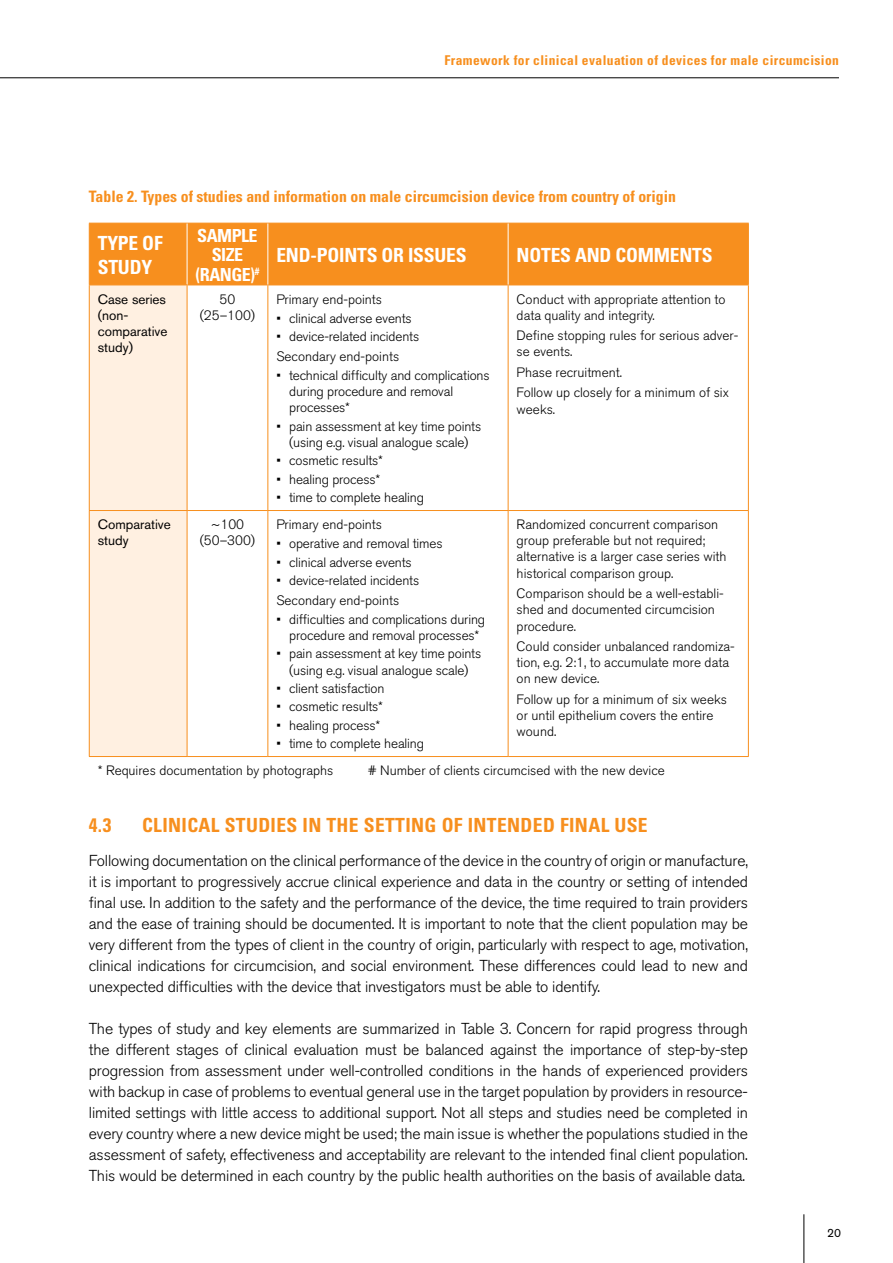
<style>
.page{position:relative;width:893px;height:1263px;background:#fff}
.page>*{position:absolute;margin:0;border:0;box-sizing:border-box;transform-origin:0 0}
.t1{font:700 condensed 19.5px "Univers";letter-spacing:.02em;color:#f78f1e}
.t2{font:700 condensed 19.5px/23.4px "Univers";letter-spacing:-.01em;color:#fff}
.t3{font:700 condensed 18px/19.5px "Univers";letter-spacing:-.03em;color:#fff;text-align:center}
.t4{font:300 15.75px/21px "Akzidenz Grotesk BQ";letter-spacing:-.01em;color:#000;text-align:justify}
.t5{font:700 condensed 15.75px "Univers";color:#f78f1e}
.t6{font:300 13.5px/16.2px "Akzidenz Grotesk BQ";color:#000}
.t7{font:700 condensed 13.5px "Univers";letter-spacing:.03em;color:#f78f1e}
.t8{font:13.5px/16.2px "Akzidenz Grotesk BQ";color:#000}
.t9{font:12px "Akzidenz Grotesk BQ";color:#000}
</style>
<div class="page">
<hr style="left:803px;top:1214px;width:1px;height:49px;background:#000">
<hr style="left:0;top:78px;width:839px;height:1px;background:#000">
<div style="left:90px;top:224px;width:658px;height:61px;background:#f78f1e"></div>
<div style="left:90px;top:286px;width:97px;height:470px;background:#fff0e1"></div>
<hr style="left:267px;top:285px;width:1px;height:225px;background:#f78f1e">
<hr style="left:508px;top:285px;width:1px;height:225px;background:#f78f1e">
<hr style="left:89px;top:223px;width:98px;height:1px;background:#f78f1e">
<hr style="left:89px;top:223px;width:1px;height:62px;background:#f78f1e">
<hr style="left:187px;top:223px;width:81px;height:1px;background:#f78f1e">
<hr style="left:268px;top:223px;width:240px;height:1px;background:#f78f1e">
<hr style="left:508px;top:223px;width:241px;height:1px;background:#f78f1e">
<hr style="left:748px;top:223px;width:1px;height:62px;background:#f78f1e">
<hr style="left:187px;top:285px;width:81px;height:1px;background:#f78f1e">
<hr style="left:268px;top:285px;width:240px;height:1px;background:#f78f1e">
<hr style="left:508px;top:285px;width:241px;height:1px;background:#f78f1e">
<hr style="left:748px;top:285px;width:1px;height:225px;background:#f78f1e">
<hr style="left:187px;top:510px;width:81px;height:1px;background:#f78f1e">
<hr style="left:268px;top:510px;width:240px;height:1px;background:#f78f1e">
<hr style="left:267px;top:511px;width:1px;height:245px;background:#f78f1e">
<hr style="left:508px;top:510px;width:241px;height:1px;background:#f78f1e">
<hr style="left:508px;top:511px;width:1px;height:245px;background:#f78f1e">
<hr style="left:748px;top:511px;width:1px;height:245px;background:#f78f1e">
<hr style="left:187px;top:756px;width:81px;height:1px;background:#f78f1e">
<hr style="left:268px;top:756px;width:240px;height:1px;background:#f78f1e">
<hr style="left:508px;top:756px;width:241px;height:1px;background:#f78f1e">
<hr style="left:187px;top:223px;width:1px;height:62px;background:#fff">
<hr style="left:267px;top:223px;width:1px;height:62px;background:#fff">
<hr style="left:508px;top:223px;width:1px;height:62px;background:#fff">
<hr style="left:89px;top:510px;width:98px;height:1px;background:#f78f1e">
<hr style="left:89px;top:285px;width:98px;height:1px;background:#f78f1e">
<hr style="left:89px;top:285px;width:1px;height:225px;background:#f78f1e">
<hr style="left:187px;top:285px;width:1px;height:225px;background:#f78f1e">
<hr style="left:89px;top:511px;width:1px;height:245px;background:#f78f1e">
<hr style="left:187px;top:511px;width:1px;height:245px;background:#f78f1e">
<hr style="left:89px;top:756px;width:98px;height:1px;background:#f78f1e">
<p class="t7" style="left:444px;top:52px;width:396px">Framework for clinical evaluation of devices for male circumcision</p>
<p class="t5" style="left:89px;top:186px;width:589px">Table 2. Types of studies and information on male circumcision device from country of origin</p>
<p class="t2" style="left:98px;top:231px;width:66px">Type of study</p>
<p class="t3" style="left:196px;top:225px;width:65px">Sample size (range)<sup>#</sup></p>
<p class="t2" style="left:276px;top:243px;width:192px">End-points or issues</p>
<p class="t2" style="left:517px;top:243px;width:198px">Notes and comments</p>
<p class="t8" style="left:98px;top:291px;width:71px">Case series (non&shy;comparative study)</p>
<p class="t6" style="left:200px;top:291px;width:57px;text-align:center">50 (25–100)</p>
<p class="t6" style="left:276px;top:291px;width:107px">Primary end-points</p>
<p class="t6" style="left:276px;top:310px;width:137px">• clinical adverse events</p>
<p class="t6" style="left:276px;top:327px;width:144px;line-height:19.4px">• device-related incidents<br>Secondary end-points</p>
<p class="t6" style="left:289px;top:368px;width:202px;text-indent:-13px">• technical difficulty and complications during procedure and removal processes*</p>
<p class="t6" style="left:276px;top:418px;width:206px;text-align:center">• pain assessment at key time points (using e.g. visual analogue scale)</p>
<p class="t6" style="left:276px;top:453px;width:108px">• cosmetic results*</p>
<p class="t6" style="left:276px;top:471px;width:105px">• healing process*</p>
<p class="t6" style="left:276px;top:489px;width:149px">• time to complete healing</p>
<p class="t8" style="left:98px;top:516px;width:75px">Comparative study</p>
<p class="t6" style="left:200px;top:517px;width:57px;text-align:center">~100 (50–300)</p>
<p class="t6" style="left:276px;top:517px;width:107px">Primary end-points</p>
<p class="t6" style="left:276px;top:536px;width:168px">• operative and removal times</p>
<p class="t6" style="left:276px;top:554px;width:137px">• clinical adverse events</p>
<p class="t6" style="left:276px;top:571px;width:144px;line-height:19.4px">• device-related incidents<br>Secondary end-points</p>
<p class="t6" style="left:276px;top:611px;width:210px;text-align:center">• difficulties and complications during procedure and removal processes*</p>
<p class="t6" style="left:276px;top:646px;width:206px;text-align:center">• pain assessment at key time points (using e.g. visual analogue scale)</p>
<p class="t6" style="left:276px;top:680px;width:110px">• client satisfaction</p>
<p class="t6" style="left:276px;top:699px;width:108px">• cosmetic results*</p>
<p class="t6" style="left:276px;top:717px;width:105px">• healing process*</p>
<p class="t6" style="left:276px;top:735px;width:149px">• time to complete healing</p>
<p class="t6" style="left:517px;top:291px;width:210px">Conduct with appropriate attention to data quality and integrity.</p>
<p class="t6" style="left:517px;top:328px;width:223px">Define stopping rules for serious adver&shy;se events.</p>
<p class="t6" style="left:517px;top:362px;width:214px;line-height:20.4px">Phase recruitment.<br>Follow up closely for a minimum of six</p>
<p class="t6" style="left:517px;top:401px;width:40px">weeks.</p>
<p class="t6" style="left:517px;top:516px;width:211px">Randomized concurrent comparison group preferable but not required; alternative is a larger case series with historical comparison group.</p>
<p class="t6" style="left:517px;top:586px;width:209px">Comparison should be a well-establi&shy;shed and documented circumcision procedure.</p>
<p class="t6" style="left:517px;top:638px;width:220px">Could consider unbalanced randomiza&shy;tion, e.g. 2:1, to accumulate more data on new device.</p>
<p class="t6" style="left:517px;top:691px;width:212px">Follow up for a minimum of six weeks or until epithelium covers the entire wound.</p>
<p class="t6" style="left:98px;top:762px;width:237px">* Requires documentation by photographs</p>
<p class="t6" style="left:368px;top:762px;width:299px"># Number of clients circumcised with the new device</p>
<p class="t1" style="left:89px;top:813px;width:560px">4.3 Clinical studies in the setting of intended final use</p>
<p class="t4" style="left:89px;top:850px;width:661px">Following documentation on the clinical performance of the device in the country of origin or manufacture, it is important to progressively accrue clinical experience and data in the country or setting of intended final use. In addition to the safety and the performance of the device, the time required to train providers and the ease of training should be documented. It is important to note that the client population may be very different from the types of client in the country of origin, particularly with respect to age, motivation, clinical indications for circumcision, and social environment. These differences could lead to new and unexpected difficulties with the device that investigators must be able to identify.</p>
<p class="t4" style="left:89px;top:1019px;width:661px">The types of study and key elements are summarized in Table 3. Concern for rapid progress through the different stages of clinical evaluation must be balanced against the importance of step-by-step progression from assessment under well-controlled conditions in the hands of experienced providers with backup in case of problems to eventual general use in the target population by providers in resource&shy;limited settings with little access to additional support. Not all steps and studies need be completed in every country where a new device might be used; the main issue is whether the populations studied in the assessment of safety, effectiveness and acceptability are relevant to the intended final client population.<br>This would be determined in each country by the public health authorities on the basis of available data.</p>
<p class="t9" style="left:827px;top:1225px;width:15px">20</p>
</div>
